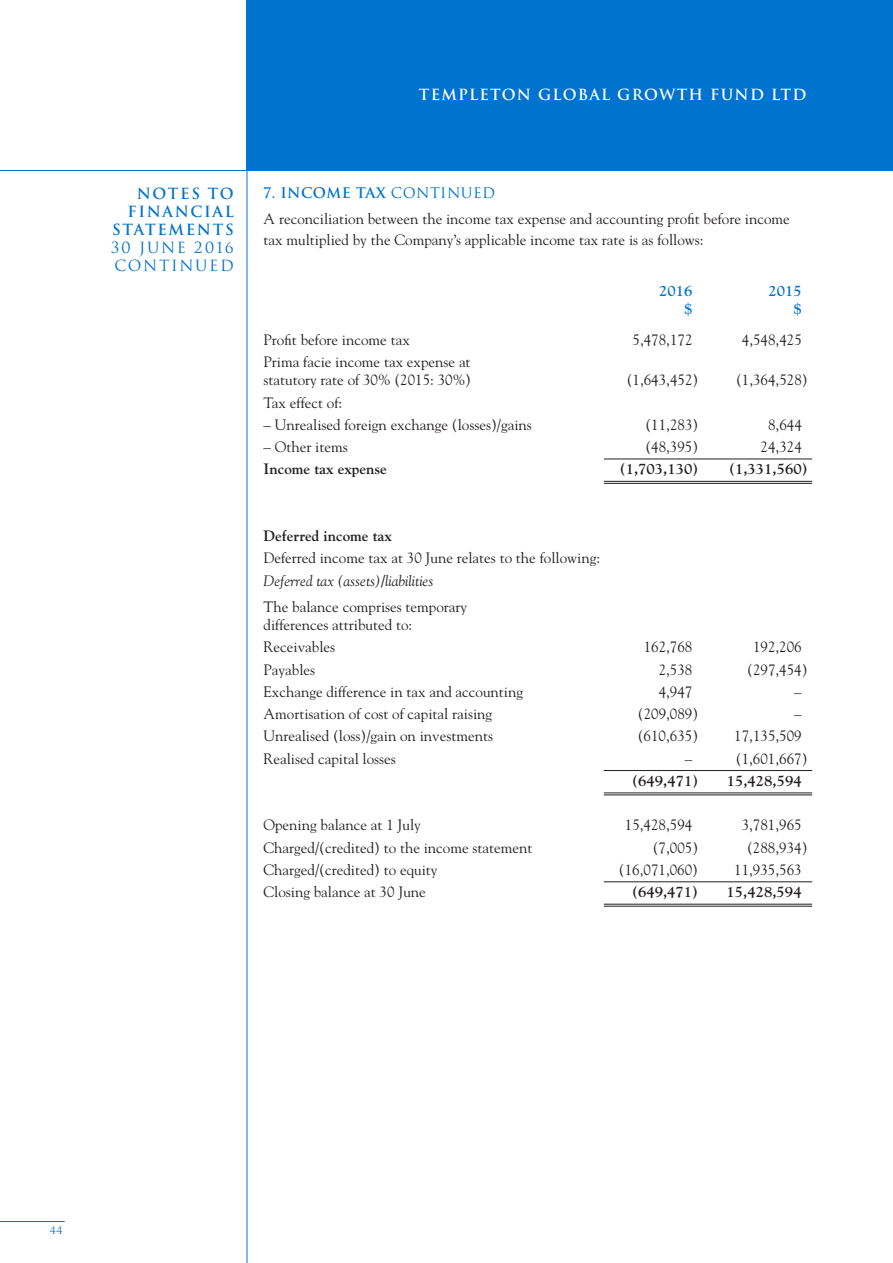
<style>
.page{position:relative;width:893px;height:1263px;background:#fff}
.page>*{position:absolute;margin:0;border:0;box-sizing:border-box;transform-origin:0 0}
.t1{font:15px/18px "Goudy";color:#231f20}
.t2{font:700 15px "Goudy";color:#231f20}
.t3{font:italic 15px "Goudy";color:#231f20}
.t4{font:700 15px "Trajan";letter-spacing:.08em;color:#fff}
.t5{font:700 15px/18px "Trajan";letter-spacing:.11em;color:#0073ce;text-align:right}
.t6{font:15px/18px "Trajan";letter-spacing:.11em;color:#0073ce}
.t7{font:700 15px "Goudy";color:#0073ce}
.t8{font:700 14.25px "Trajan";letter-spacing:.025em;color:#0073ce}
.t9{font:10.5px "Trajan";color:#0073ce}
.s1{font-weight:400}
</style>
<div class="page">
<hr style="left:247px;top:0;width:1px;height:1263px;background:#0073ce">
<div style="left:247px;top:0;width:646px;height:170px;background:#0073ce"></div>
<hr style="left:0;top:170px;width:893px;height:1px;background:#0073ce">
<hr style="left:0;top:1221px;width:65px;height:1px;background:#0073ce">
<hr style="left:604px;top:459px;width:208px;height:1px;background:#231f20">
<hr style="left:604px;top:481px;width:208px;height:1px;background:#231f20">
<hr style="left:604px;top:483px;width:208px;height:1px;background:#231f20">
<hr style="left:604px;top:770px;width:208px;height:1px;background:#231f20">
<hr style="left:604px;top:792px;width:208px;height:1px;background:#231f20">
<hr style="left:604px;top:794px;width:208px;height:1px;background:#231f20">
<hr style="left:604px;top:881px;width:208px;height:1px;background:#231f20">
<hr style="left:604px;top:904px;width:208px;height:1px;background:#231f20">
<hr style="left:604px;top:906px;width:208px;height:1px;background:#231f20">
<p class="t4" style="left:419px;top:85px;width:389px">TEMPLETON GLOBAL GROWTH FUND LTD</p>
<p class="t5" style="left:112px;top:185px;width:123px">NOTES TO<br>FINANCIAL<br>STATEMENTS</p>
<p class="t6" style="left:111px;top:239px;width:125px">30 JUNE 2016<br>CONTINUED</p>
<p class="t8" style="left:264px;top:184px;width:233px">7. INCOME TAX <span class="s1">CONTINUED</span></p>
<p class="t1" style="left:264px;top:207px;width:528px;line-height:21px">A reconciliation between the income tax expense and accounting profit before income tax multiplied by the Company’s applicable income tax rate is as follows:</p>
<p class="t7" style="left:659px;top:282px;width:35px">2016</p>
<p class="t7" style="left:768px;top:282px;width:35px">2015</p>
<p class="t7" style="left:684px;top:300px;width:10px">$</p>
<p class="t7" style="left:794px;top:300px;width:10px">$</p>
<p class="t1" style="left:264px;top:330px;width:148px">Profit before income tax</p>
<p class="t1" style="left:632px;top:330px;width:61px">5,478,172</p>
<p class="t1" style="left:742px;top:330px;width:61px">4,548,425</p>
<p class="t1" style="left:264px;top:353px;width:209px">Prima facie income tax expense at statutory rate of 30% (2015: 30%)</p>
<p class="t1" style="left:627px;top:371px;width:73px">(1,643,452)</p>
<p class="t1" style="left:736px;top:371px;width:73px">(1,364,528)</p>
<p class="t1" style="left:264px;top:393px;width:80px">Tax effect of:</p>
<p class="t1" style="left:264px;top:415px;width:270px">– Unrealised foreign exchange (losses)/gains</p>
<p class="t1" style="left:645px;top:415px;width:54px">(11,283)</p>
<p class="t1" style="left:768px;top:415px;width:35px">8,644</p>
<p class="t1" style="left:264px;top:437px;width:86px">– Other items</p>
<p class="t1" style="left:645px;top:437px;width:54px">(48,395)</p>
<p class="t1" style="left:761px;top:437px;width:43px">24,324</p>
<p class="t2" style="left:264px;top:460px;width:125px">Income tax expense</p>
<p class="t2" style="left:620px;top:460px;width:80px">(1,703,130)</p>
<p class="t2" style="left:729px;top:460px;width:80px">(1,331,560)</p>
<p class="t2" style="left:264px;top:527px;width:130px">Deferred income tax</p>
<p class="t1" style="left:264px;top:549px;width:338px">Deferred income tax at 30 June relates to the following:</p>
<p class="t3" style="left:264px;top:571px;width:171px">Deferred tax (assets)/liabilities</p>
<p class="t1" style="left:264px;top:597px;width:205px">The balance comprises temporary differences attributed to:</p>
<p class="t1" style="left:264px;top:638px;width:73px">Receivables</p>
<p class="t1" style="left:644px;top:638px;width:50px">162,768</p>
<p class="t1" style="left:753px;top:638px;width:50px">192,206</p>
<p class="t1" style="left:264px;top:660px;width:53px">Payables</p>
<p class="t1" style="left:659px;top:660px;width:35px">2,538</p>
<p class="t1" style="left:747px;top:660px;width:62px">(297,454)</p>
<p class="t1" style="left:263px;top:682px;width:261px">Exchange difference in tax and accounting</p>
<p class="t1" style="left:659px;top:682px;width:35px">4,947</p>
<p class="t1" style="left:794px;top:682px;width:9px">–</p>
<p class="t1" style="left:263px;top:704px;width:230px">Amortisation of cost of capital raising</p>
<p class="t1" style="left:638px;top:704px;width:62px">(209,089)</p>
<p class="t1" style="left:794px;top:704px;width:9px">–</p>
<p class="t1" style="left:263px;top:727px;width:231px">Unrealised (loss)/gain on investments</p>
<p class="t1" style="left:638px;top:727px;width:62px">(610,635)</p>
<p class="t1" style="left:734px;top:727px;width:69px">17,135,509</p>
<p class="t1" style="left:263px;top:749px;width:134px">Realised capital losses</p>
<p class="t1" style="left:685px;top:749px;width:9px">–</p>
<p class="t1" style="left:736px;top:749px;width:73px">(1,601,667)</p>
<p class="t2" style="left:632px;top:772px;width:67px">(649,471)</p>
<p class="t2" style="left:727px;top:772px;width:77px">15,428,594</p>
<p class="t1" style="left:263px;top:816px;width:159px">Opening balance at 1 July</p>
<p class="t1" style="left:625px;top:816px;width:69px">15,428,594</p>
<p class="t1" style="left:742px;top:816px;width:61px">3,781,965</p>
<p class="t1" style="left:263px;top:838px;width:271px">Charged/(credited) to the income statement</p>
<p class="t1" style="left:653px;top:838px;width:47px">(7,005)</p>
<p class="t1" style="left:747px;top:838px;width:62px">(288,934)</p>
<p class="t1" style="left:263px;top:860px;width:176px">Charged/(credited) to equity</p>
<p class="t1" style="left:619px;top:860px;width:81px">(16,071,060)</p>
<p class="t1" style="left:734px;top:860px;width:69px">11,935,563</p>
<p class="t1" style="left:263px;top:882px;width:164px">Closing balance at 30 June</p>
<p class="t2" style="left:632px;top:883px;width:67px">(649,471)</p>
<p class="t2" style="left:727px;top:883px;width:77px">15,428,594</p>
<p class="t9" style="left:49px;top:1224px;width:15px">44</p>
</div>
